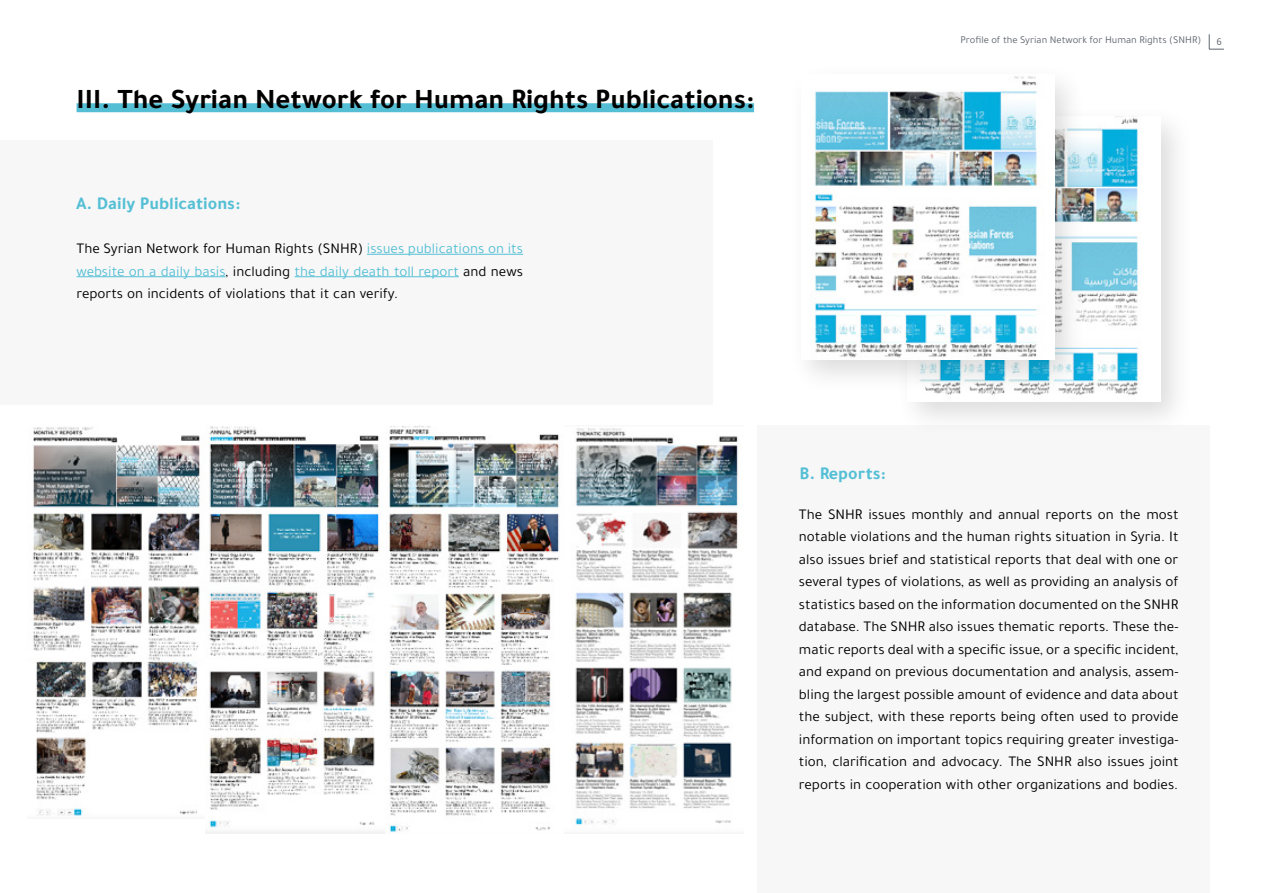
<style>
.page{position:relative;width:1263px;height:893px;background:#fff}
.page>*{position:absolute;margin:0;border:0;box-sizing:border-box;transform-origin:0 0}
.t1{font:700 28.5px "Tajawal";color:#000}
.t2{font:700 18px "Tajawal";color:#54bfd4}
.t3{font:15px/22.5px "Tajawal";color:#000;text-align:justify}
.t4{font:10.5px "Tajawal";color:#5f656d}
.s1{color:#54bfd4}
</style>
<div class="page">
<svg style="left:1209px;top:34px;width:15px;height:16px"></svg>
<div style="left:757px;top:425px;width:452px;height:468px;background:#f7f7f8"></div>
<div style="left:0;top:140px;width:712px;height:265px;background:#f7f7f8"></div>
<div style="left:77px;top:103px;width:677px;height:9px;background:#54bfd4"></div>
<hr style="left:367px;top:254px;width:156px;height:1px;background:#54bfd4">
<hr style="left:77px;top:276px;width:149px;height:1px;background:#54bfd4">
<hr style="left:295px;top:276px;width:164px;height:1px;background:#54bfd4">
<img style="left:33px;top:427px;width:167px;height:392px">
<img style="left:205px;top:426px;width:179px;height:407px">
<img style="left:389px;top:425px;width:349px;height:407px">
<div style="left:894px;top:104px;width:299px;height:332px;background:#000;opacity:.14"></div>
<img style="left:908px;top:117px;width:253px;height:285px">
<div style="left:788px;top:62px;width:299px;height:331px;background:#000;opacity:.14"></div>
<img style="left:802px;top:74px;width:252px;height:285px">
<h1 class="t1" style="left:77px;top:77px;width:679px">III. The Syrian Network for Human Rights Publications:</h1>
<p class="t2" style="left:76px;top:190px;width:166px">.A Daily Publications:</p>
<p class="t3" style="left:77px;top:237px;width:448px">The Syrian Network for Human Rights (SNHR) <span class="s1">issues publications on its website on a daily basis</span>, including <span class="s1">the daily death toll report</span> and news reports on incidents of violations that it can verify.</p>
<p class="t4" style="left:960px;top:32px;width:242px">Profile of the Syrian Network for Human Rights (SNHR(</p>
<p class="t4" style="left:1216px;top:34px;width:7px">6</p>
<p class="t2" style="left:799px;top:460px;width:88px">.B Reports:</p>
<p class="t3" style="left:799px;top:503px;width:381px">The SNHR issues monthly and annual reports on the most notable violations and the human rights situation in Syria It. also issues brief and statistical reports that deal with one or several types of violations, as well as providing an analysis of statistics based on the information documented on the SNHR</p>
<p class="t3" style="left:799px;top:638px;width:381px">matic reports deal with a specific issue, or a specific incident,</p>
<p class="t3" style="left:799px;top:615px;width:381px">database. The SNHR also issues thematic reports. These the-</p>
<p class="t3" style="left:799px;top:660px;width:381px">and expand on previous documentation and analysis, assem-</p>
<p class="t3" style="left:799px;top:705px;width:381px">the subject, with these reports being often used to provide</p>
<p class="t3" style="left:799px;top:750px;width:381px">tion, clarification and advocacy. The SNHR also issues joint</p>
<p class="t3" style="left:799px;top:683px;width:381px">bling the largest possible amount of evidence and data about</p>
<p class="t3" style="left:799px;top:728px;width:381px">information on important topics requiring greater investiga-</p>
<p class="t3" style="left:799px;top:773px;width:381px">reports in cooperation with other organizations and bodies.</p>
</div>
